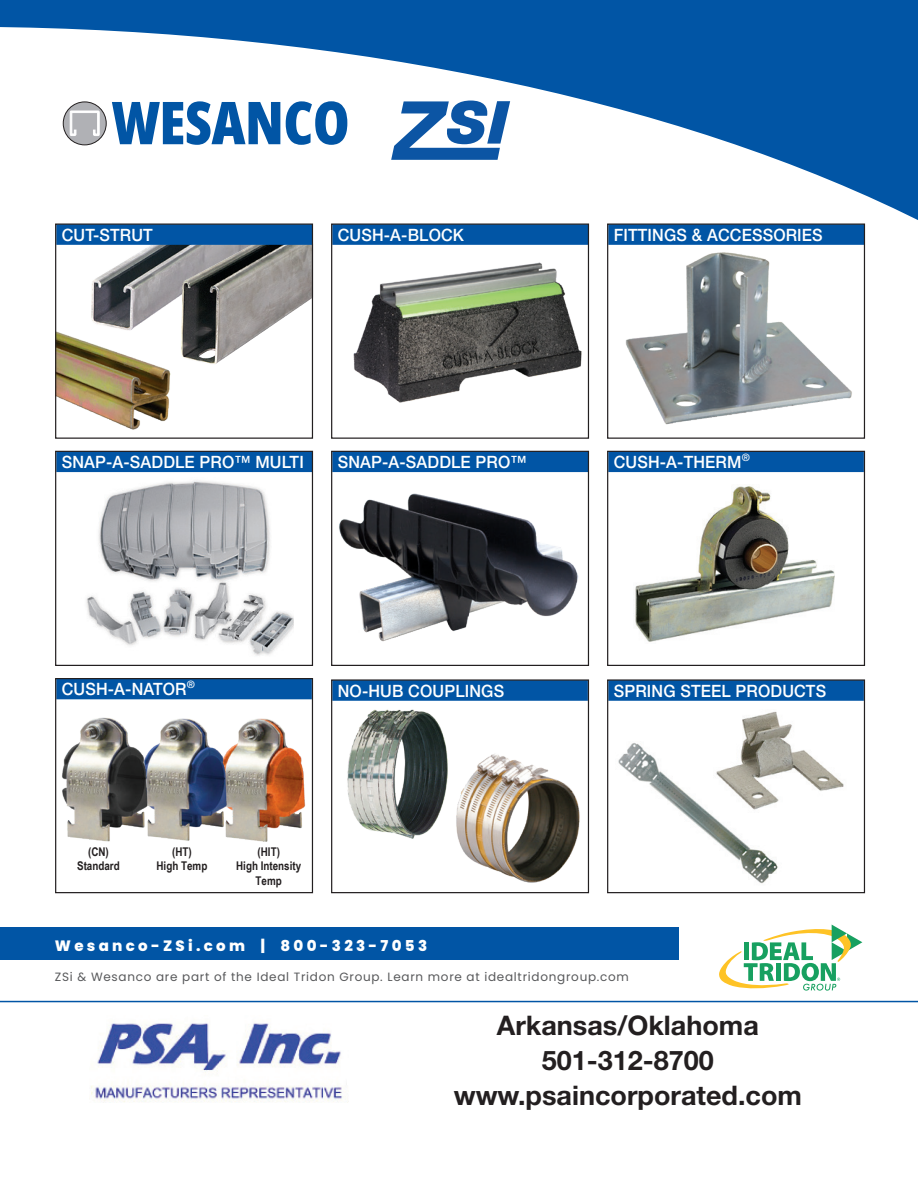
<style>
.page{position:relative;width:918px;height:1188px;background:#fff}
.page>*{position:absolute;margin:0;border:0;box-sizing:border-box;transform-origin:0 0}
.t1{font:700 27px/35px "Helvetica Neue LT Std";color:#231f20;text-align:center}
.t2{font:500 16.95px "Helvetica Neue LT Std";letter-spacing:.01em;color:#fff;scale:.95 1}
.t3{font:800 15px "Poppins";letter-spacing:.22em;color:#fff}
.t4{font:12px "Poppins";letter-spacing:.06em;color:#57585a}
.t5{font:700 12px/14.4px "Arial Narrow";color:#231f20;text-align:center}
</style>
<div class="page">
<img style="left:635px;top:486px;width:200px;height:156px">
<img style="left:353px;top:262px;width:229px;height:141px">
<div style="left:332px;top:680px;width:256px;height:21px;background:#0155a5"></div>
<div style="left:331px;top:679px;width:258px;height:214px;border:1px solid #231f20"></div>
<div style="left:608px;top:680px;width:256px;height:21px;background:#0155a5"></div>
<div style="left:607px;top:679px;width:258px;height:214px;border:1px solid #231f20"></div>
<div style="left:56px;top:451px;width:256px;height:21px;background:#0155a5"></div>
<div style="left:55px;top:451px;width:258px;height:215px;border:1px solid #231f20"></div>
<div style="left:608px;top:224px;width:256px;height:21px;background:#0155a5"></div>
<div style="left:607px;top:224px;width:258px;height:215px;border:1px solid #231f20"></div>
<div style="left:332px;top:451px;width:256px;height:21px;background:#0155a5"></div>
<div style="left:331px;top:451px;width:258px;height:215px;border:1px solid #231f20"></div>
<div style="left:56px;top:679px;width:256px;height:20px;background:#0155a5"></div>
<div style="left:55px;top:678px;width:258px;height:215px;border:1px solid #231f20"></div>
<div style="left:608px;top:451px;width:256px;height:21px;background:#0155a5"></div>
<div style="left:607px;top:451px;width:258px;height:215px;border:1px solid #231f20"></div>
<div style="left:332px;top:224px;width:256px;height:21px;background:#0155a5"></div>
<div style="left:331px;top:224px;width:258px;height:215px;border:1px solid #231f20"></div>
<img style="left:228px;top:718px;width:78px;height:124px">
<img style="left:150px;top:718px;width:78px;height:123px">
<img style="left:62px;top:717px;width:88px;height:125px">
<img style="left:339px;top:493px;width:239px;height:149px">
<img style="left:625px;top:252px;width:227px;height:173px">
<img style="left:57px;top:331px;width:114px;height:99px">
<img style="left:86px;top:245px;width:94px;height:91px">
<img style="left:180px;top:245px;width:131px;height:119px">
<div style="left:56px;top:224px;width:256px;height:21px;background:#0155a5"></div>
<div style="left:55px;top:224px;width:258px;height:215px;border:1px solid #231f20"></div>
<img style="left:86px;top:480px;width:207px;height:176px">
<img style="left:347px;top:709px;width:101px;height:130px">
<img style="left:456px;top:754px;width:124px;height:129px">
<img style="left:618px;top:743px;width:160px;height:141px">
<img style="left:714px;top:711px;width:130px;height:101px">
<svg style="left:0;top:0;width:918px;height:238px"></svg>
<svg style="left:391px;top:101px;width:119px;height:59px"></svg>
<svg style="left:63px;top:102px;width:43px;height:43px"></svg>
<div style="left:63px;top:102px;width:44px;height:43px;border:1px solid #231f20;border-radius:50%"></div>
<svg style="left:70px;top:110px;width:30px;height:26px"></svg>
<svg style="left:112px;top:101px;width:168px;height:44px"></svg>
<svg style="left:286px;top:101px;width:61px;height:44px"></svg>
<hr style="left:0;top:1001px;width:918px;height:1px;background:#0155a5">
<div style="left:0;top:928px;width:678px;height:32px;background:#0155a5"></div>
<svg style="left:719px;top:925px;width:143px;height:66px"></svg>
<img style="left:91px;top:1023px;width:258px;height:80px">
<p class="t2" style="left:62px;top:224px;width:97px">CUT-STRUT</p>
<p class="t2" style="left:338px;top:224px;width:134px">CUSH-A-BLOCK</p>
<p class="t2" style="left:62px;top:452px;width:256px">SNAP-A-SADDLE PRO™ MULTI</p>
<p class="t2" style="left:338px;top:452px;width:200px">SNAP-A-SADDLE PRO™</p>
<p class="t2" style="left:614px;top:224px;width:222px">FITTINGS &amp; ACCESSORIES</p>
<p class="t2" style="left:614px;top:452px;width:145px">CUSH-A-THERM<sup>®</sup></p>
<p class="t2" style="left:62px;top:679px;width:142px">CUSH-A-NATOR<sup>®</sup></p>
<p class="t2" style="left:338px;top:680px;width:177px">NO-HUB COUPLINGS</p>
<p class="t2" style="left:614px;top:680px;width:225px">SPRING STEEL PRODUCTS</p>
<p class="t5" style="left:77px;top:844px;width:44px">(CN)<br>Standard</p>
<p class="t5" style="left:157px;top:844px;width:52px">(HT)<br>High Temp</p>
<p class="t5" style="left:236px;top:844px;width:67px">(HIT)<br>High Intensity<br>Temp</p>
<p class="t3" style="left:55px;top:937px;width:374px">Wesanco-ZSi.com | 800-323-7053</p>
<p class="t4" style="left:55px;top:970px;width:575px">ZSi &amp; Wesanco are part of the Ideal Tridon Group. Learn more at idealtridongroup.com</p>
<h1 class="t1" style="left:454px;top:1007px;width:350px">Arkansas/Oklahoma<br>501-312-8700 www.psaincorporated.com</h1>
</div>
